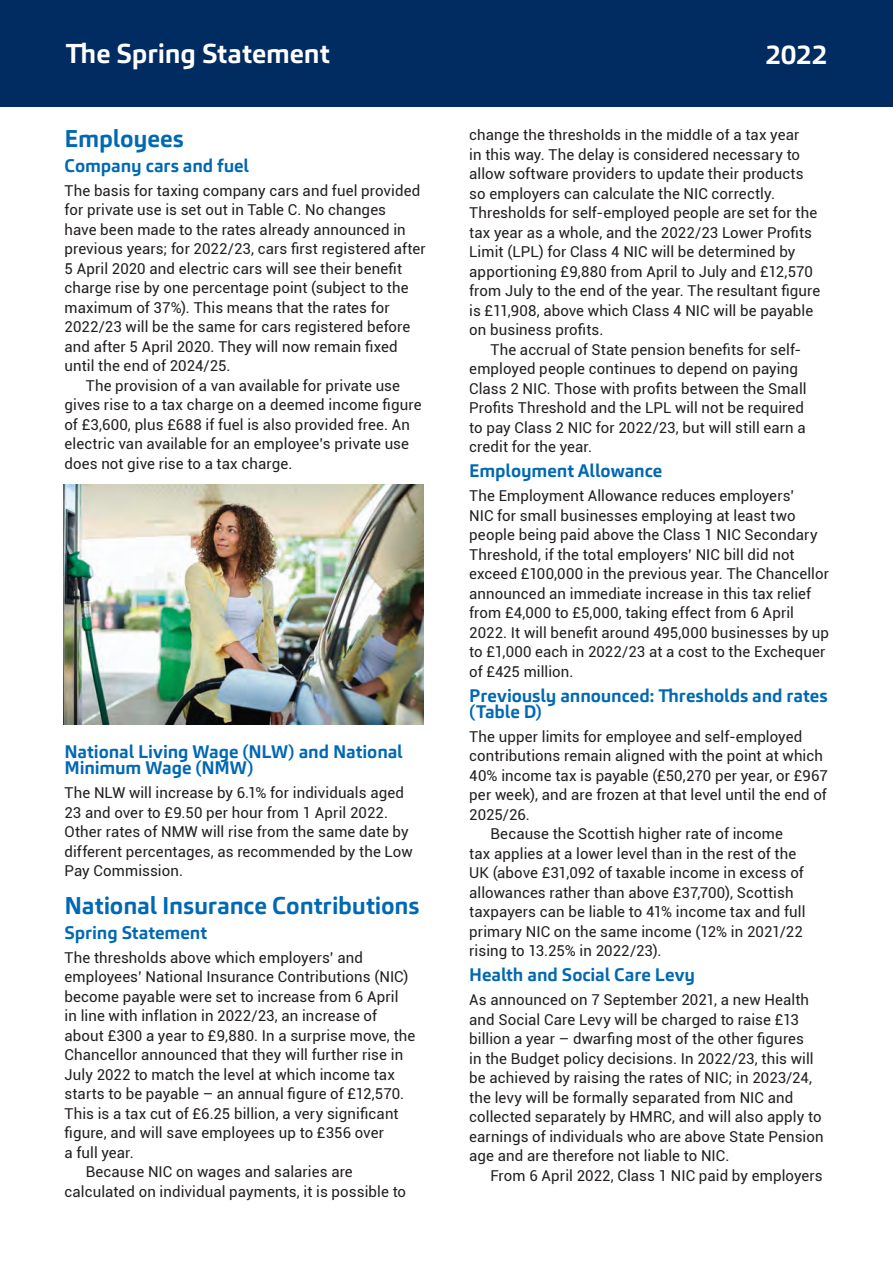
<style>
.page{position:relative;width:893px;height:1263px;background:#fff}
.page>*{position:absolute;margin:0;border:0;box-sizing:border-box;transform-origin:0 0}
.t1{font:700 27px "Carnac";letter-spacing:-.005em;color:#fff}
.t2{font:700 24px "Carnac";letter-spacing:-.01em;color:#0168b3}
.t3{font:700 18px/16.5px "Carnac";letter-spacing:-.005em;color:#0168b3}
.t4{font:15px/19.5px "Roboto";letter-spacing:.005em;color:#231f20}
</style>
<div class="page">
<div style="left:0;top:0;width:893px;height:106px;background:#002c62"></div>
<img style="left:64px;top:485px;width:360px;height:239px">
<h1 class="t1" style="left:65px;top:36px;width:266px">The Spring Statement</h1>
<h1 class="t1" style="left:766px;top:37px;width:64px">2022</h1>
<h2 class="t2" style="left:65px;top:123px;width:121px">Employees</h2>
<p class="t3" style="left:65px;top:158px;width:186px">Company cars and fuel</p>
<p class="t4" style="left:65px;top:180px;width:357px">The basis for taxing company cars and fuel provided</p>
<p class="t4" style="left:65px;top:200px;width:323px">for private use is set out in Table C. No changes</p>
<p class="t4" style="left:65px;top:219px;width:343px">have been made to the rates already announced in</p>
<p class="t4" style="left:65px;top:239px;width:363px">previous years; for 2022/23, cars first registered after</p>
<p class="t4" style="left:65px;top:258px;width:339px">5 April 2020 and electric cars will see their benefit</p>
<p class="t4" style="left:65px;top:278px;width:346px">charge rise by one percentage point (subject to the</p>
<p class="t4" style="left:65px;top:297px;width:327px">maximum of 37%). This means that the rates for</p>
<p class="t4" style="left:65px;top:317px;width:347px">2022/23 will be the same for cars registered before</p>
<p class="t4" style="left:65px;top:336px;width:335px">and after 5 April 2020. They will now remain fixed</p>
<p class="t4" style="left:65px;top:356px;width:167px">until the end of 2024/25.</p>
<p class="t4" style="left:86px;top:375px;width:316px">The provision of a van available for private use</p>
<p class="t4" style="left:65px;top:395px;width:358px">gives rise to a tax charge on a deemed income figure</p>
<p class="t4" style="left:65px;top:414px;width:347px">of £3,600, plus £688 if fuel is also provided free. An</p>
<p class="t4" style="left:65px;top:434px;width:346px">electric van available for an employee’s private use</p>
<p class="t4" style="left:65px;top:453px;width:229px">does not give rise to a tax charge.</p>
<p class="t3" style="left:65px;top:743px;width:340px">National Living Wage (NLW) and National<br>Minimum Wage (NMW)</p>
<p class="t4" style="left:65px;top:782px;width:350px">The NLW will increase by 6.1% for individuals aged 23 and over to £9.50 per hour from 1 April 2022.<br>Other rates of NMW will rise from the same date by different percentages, as recommended by the Low Pay Commission.</p>
<h2 class="t2" style="left:65px;top:890px;width:356px">National Insurance Contributions</h2>
<p class="t3" style="left:65px;top:924px;width:144px">Spring Statement</p>
<p class="t4" style="left:65px;top:947px;width:300px">The thresholds above which employers’ and</p>
<p class="t4" style="left:65px;top:966px;width:346px">employees’ National Insurance Contributions (NIC)</p>
<p class="t4" style="left:65px;top:986px;width:335px">become payable were set to increase from 6 April</p>
<p class="t4" style="left:65px;top:1005px;width:314px">in line with inflation in 2022/23, an increase of</p>
<p class="t4" style="left:65px;top:1025px;width:352px">about £300 a year to £9,880. In a surprise move, the</p>
<p class="t4" style="left:65px;top:1044px;width:340px">Chancellor announced that they will further rise in</p>
<p class="t4" style="left:65px;top:1064px;width:332px">July 2022 to match the level at which income tax</p>
<p class="t4" style="left:65px;top:1083px;width:341px">starts to be payable – an annual figure of £12,570.</p>
<p class="t4" style="left:65px;top:1103px;width:336px">This is a tax cut of £6.25 billion, a very significant</p>
<p class="t4" style="left:65px;top:1122px;width:321px">figure, and will save employees up to £356 over</p>
<p class="t4" style="left:65px;top:1142px;width:71px">a full year.</p>
<p class="t4" style="left:86px;top:1161px;width:268px">Because NIC on wages and salaries are</p>
<p class="t4" style="left:65px;top:1181px;width:343px">calculated on individual payments, it is possible to</p>
<p class="t4" style="left:469px;top:125px;width:353px">change the thresholds in the middle of a tax year<br>in this way. The delay is considered necessary to allow software providers to update their products so employers can calculate the NIC correctly.<br>Thresholds for self-employed people are set for the tax year as a whole, and the 2022/23 Lower Profits Limit (LPL) for Class 4 NIC will be determined by apportioning £9,880 from April to July and £12,570 from July to the end of the year. The resultant figure is £11,908, above which Class 4 NIC will be payable on business profits.</p>
<p class="t4" style="left:469px;top:339px;width:339px;text-indent:21px">The accrual of State pension benefits for self&shy;employed people continues to depend on paying Class 2 NIC. Those with profits between the Small Profits Threshold and the LPL will not be required to pay Class 2 NIC for 2022/23, but will still earn a credit for the year.</p>
<p class="t3" style="left:469px;top:463px;width:194px">Employment Allowance</p>
<p class="t4" style="left:469px;top:485px;width:361px">The Employment Allowance reduces employers’<br>NIC for small businesses employing at least two people being paid above the Class 1 NIC Secondary Threshold, if the total employers’ NIC bill did not exceed £100,000 in the previous year. The Chancellor announced an immediate increase in this tax relief from £4,000 to £5,000, taking effect from 6 April 2022. It will benefit around 495,000 businesses by up to £1,000 each in 2022/23 at a cost to the Exchequer of £425 million.</p>
<p class="t3" style="left:469px;top:687px;width:360px">Previously announced: Thresholds and rates (Table D)</p>
<p class="t4" style="left:469px;top:726px;width:335px">The upper limits for employee and self-employed</p>
<p class="t4" style="left:469px;top:746px;width:355px">contributions remain aligned with the point at which</p>
<p class="t4" style="left:469px;top:765px;width:360px">40% income tax is payable (£50,270 per year, or £967</p>
<p class="t4" style="left:469px;top:785px;width:359px">per week), and are frozen at that level until the end of</p>
<p class="t4" style="left:469px;top:804px;width:62px">2025/26.</p>
<p class="t4" style="left:490px;top:824px;width:294px">Because the Scottish higher rate of income</p>
<p class="t4" style="left:469px;top:843px;width:328px">tax applies at a lower level than in the rest of the</p>
<p class="t4" style="left:469px;top:863px;width:336px">UK (above £31,092 of taxable income in excess of</p>
<p class="t4" style="left:469px;top:882px;width:326px">allowances rather than above £37,700), Scottish</p>
<p class="t4" style="left:469px;top:902px;width:338px">taxpayers can be liable to 41% income tax and full</p>
<p class="t4" style="left:469px;top:921px;width:335px">primary NIC on the same income (12% in 2021/22</p>
<p class="t4" style="left:469px;top:941px;width:194px">rising to 13.25% in 2022/23).</p>
<p class="t3" style="left:469px;top:967px;width:227px">Health and Social Care Levy</p>
<p class="t4" style="left:469px;top:989px;width:356px">As announced on 7 September 2021, a new Health and Social Care Levy will be charged to raise £13 billion a year – dwarfing most of the other figures<br>in the Budget policy decisions. In 2022/23, this will be achieved by raising the rates of NIC; in 2023/24, the levy will be formally separated from NIC and collected separately by HMRC, and will also apply to earnings of individuals who are above State Pension age and are therefore not liable to NIC.</p>
<p class="t4" style="left:490px;top:1165px;width:334px">From 6 April 2022, Class 1 NIC paid by employers</p>
</div>
